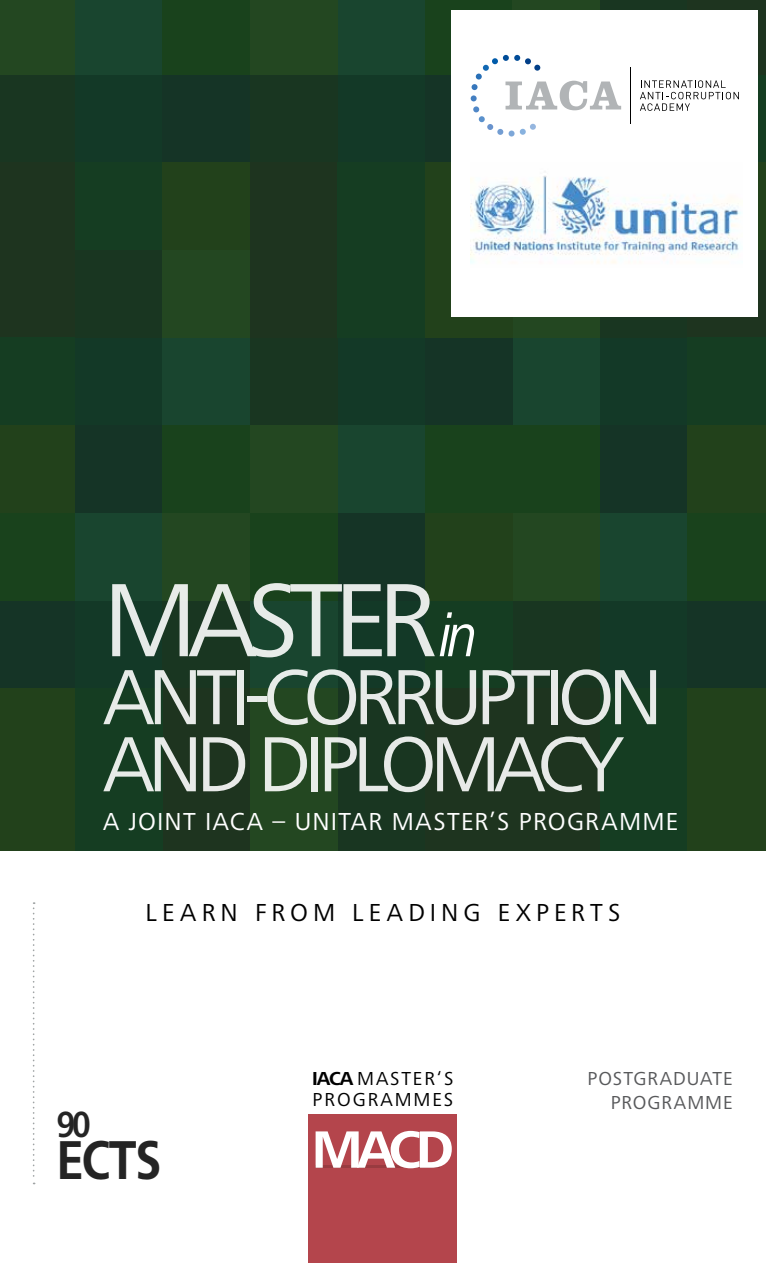
<style>
.page{position:relative;width:766px;height:1263px;background:#fff}
.page>*{position:absolute;margin:0;border:0;box-sizing:border-box;transform-origin:0 0}
.t1{font:108px "Frutiger Next Pro";letter-spacing:-.08em;color:#fff}
.t2{font:81px/67.1px "Frutiger Next Pro";letter-spacing:-.08em;color:#fff}
.t3{font:italic 63px "Frutiger Next Pro";color:#fff;scale:.9 1}
.t4{font:700 56.7px "Frutiger Next Pro";color:#000;scale:.83 1}
.t5{font:700 54.45px "Frutiger Next Pro";color:#fff}
.t6{font:700 37.8px "Frutiger Next Pro";color:#000;scale:.83 1}
.t7{font:25.5px "Frutiger Next Pro";letter-spacing:.05em;color:#fff}
.t8{font:25.5px "Frutiger Next Pro";letter-spacing:.195em;color:#000}
.t9{font:19.5px/21px "Frutiger Next Pro";letter-spacing:.1em;color:#000}
.t10{font:19.5px/23.4px "Frutiger Next Pro";letter-spacing:.05em;color:#58595b;text-align:right}
.s1{font-weight:700}
</style>
<div class="page">
<div style="left:0;top:0;width:765px;height:1038px;background:linear-gradient(to right,#1a3c22,#1b3d23)"></div>
<div style="left:451px;top:11px;width:306px;height:306px;background:#fff"></div>
<div style="left:0;top:851px;width:765px;height:412px;background:#fff"></div>
<div style="left:308px;top:1114px;width:149px;height:149px;background:#b4454c"></div>
<hr style="left:315px;top:1165px;width:125px;height:3px;background:#9fa3a4">
<svg style="left:33px;top:902px;width:2px;height:282px"></svg>
<svg style="left:640px;top:80px;width:98px;height:31px"></svg>
<hr style="left:629px;top:67px;width:1px;height:57px;background:#000">
<svg style="left:470px;top:55px;width:151px;height:82px"></svg>
<img style="left:470px;top:175px;width:271px;height:88px">
<h1 class="t1" style="left:103px;top:558px;width:336px">MASTER</h1>
<h2 class="t2" style="left:103px;top:664px;width:561px">ANTI-CORRUPTION<br>AND DIPLOMACY</h2>
<h3 class="t3" style="left:439px;top:599px;width:44px">in</h3>
<p class="t7" style="left:103px;top:807px;width:576px">A JOINT IACA – UNITAR MASTER’S PROGRAMME</p>
<p class="t8" style="left:146px;top:898px;width:476px">LEARN FROM LEADING EXPERTS</p>
<p class="t9" style="left:312px;top:1068px;width:143px"><span class="s1">IACA</span> MASTER‘S<br>PROGRAMMES</p>
<h3 class="t6" style="left:56px;top:1103px;width:43px">90</h3>
<h3 class="t4" style="left:56px;top:1127px;width:128px">ECTS</h3>
<h3 class="t5" style="left:311px;top:1118px;width:144px">MACD</h3>
<p class="t10" style="left:587px;top:1067px;width:146px">POSTGRADUATE<br>PROGRAMME</p>
</div>
